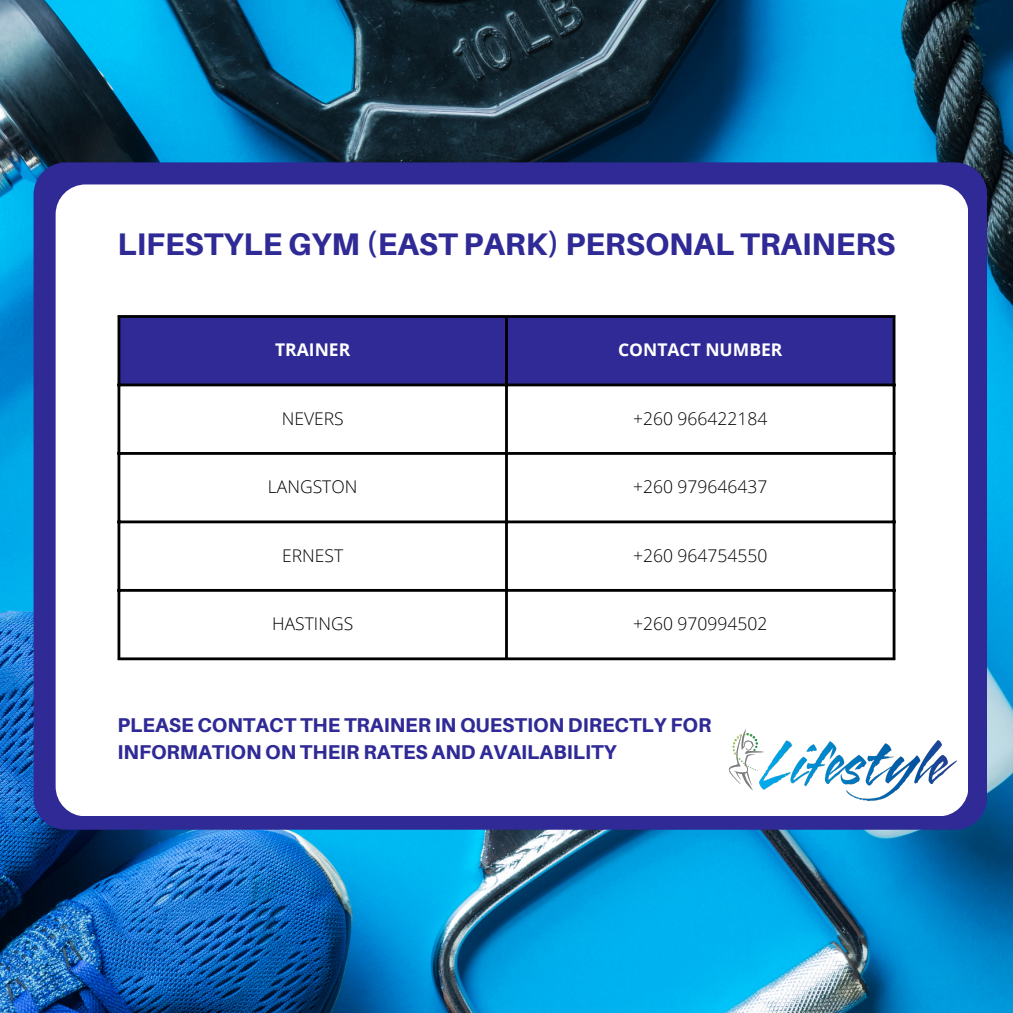
<style>
.page{position:relative;width:1013px;height:1013px;background:#fff}
.page>*{position:absolute;margin:0;border:0;box-sizing:border-box;transform-origin:0 0}
.t1{font:800 31.25px "Aileron";color:#2f2a95}
.t2{font:800 20px/27.2px "Aileron";color:#2f2a95}
.t3{font:300 17.5px "Open Sans";color:#000}
.t4{font:700 17.5px "Open Sans";color:#fff}
</style>
<div class="page">
<img style="left:0;top:0;width:1012px;height:1012px">
<div style="left:34px;top:162px;width:952px;height:667px;background:#2f2a95;border-radius:32px"></div>
<div style="left:56px;top:184px;width:912px;height:632px;background:#fff;border-radius:30px"></div>
<img style="left:728px;top:729px;width:229px;height:72px">
<div style="left:120px;top:318px;width:772px;height:65px;background:#2f2a95"></div>
<hr style="left:117px;top:318px;width:3px;height:339px;background:#000">
<hr style="left:505px;top:318px;width:3px;height:339px;background:#000">
<hr style="left:892px;top:318px;width:3px;height:339px;background:#000">
<hr style="left:117px;top:315px;width:778px;height:3px;background:#000">
<hr style="left:117px;top:383px;width:778px;height:3px;background:#000">
<hr style="left:117px;top:452px;width:778px;height:3px;background:#000">
<hr style="left:117px;top:520px;width:778px;height:3px;background:#000">
<hr style="left:117px;top:589px;width:778px;height:2px;background:#000">
<hr style="left:117px;top:657px;width:778px;height:3px;background:#000">
<p class="t1" style="left:117px;top:224px;width:779px">LIFESTYLE GYM (EAST PARK) PERSONAL TRAINERS</p>
<p class="t4" style="left:275px;top:337px;width:77px">TRAINER</p>
<p class="t4" style="left:618px;top:337px;width:166px">CONTACT NUMBER</p>
<p class="t3" style="left:282px;top:406px;width:63px">NEVERS</p>
<p class="t3" style="left:633px;top:406px;width:136px">+260 966422184</p>
<p class="t3" style="left:268px;top:474px;width:91px">LANGSTON</p>
<p class="t3" style="left:633px;top:474px;width:136px">+260 979646437</p>
<p class="t3" style="left:282px;top:543px;width:62px">ERNEST</p>
<p class="t3" style="left:633px;top:543px;width:136px">+260 964754550</p>
<p class="t3" style="left:272px;top:611px;width:82px">HASTINGS</p>
<p class="t3" style="left:633px;top:611px;width:136px">+260 970994502</p>
<p class="t2" style="left:117px;top:711px;width:595px">PLEASE CONTACT THE TRAINER IN QUESTION DIRECTLY FOR<br>INFORMATION ON THEIR RATES AND AVAILABILITY</p>
</div>
